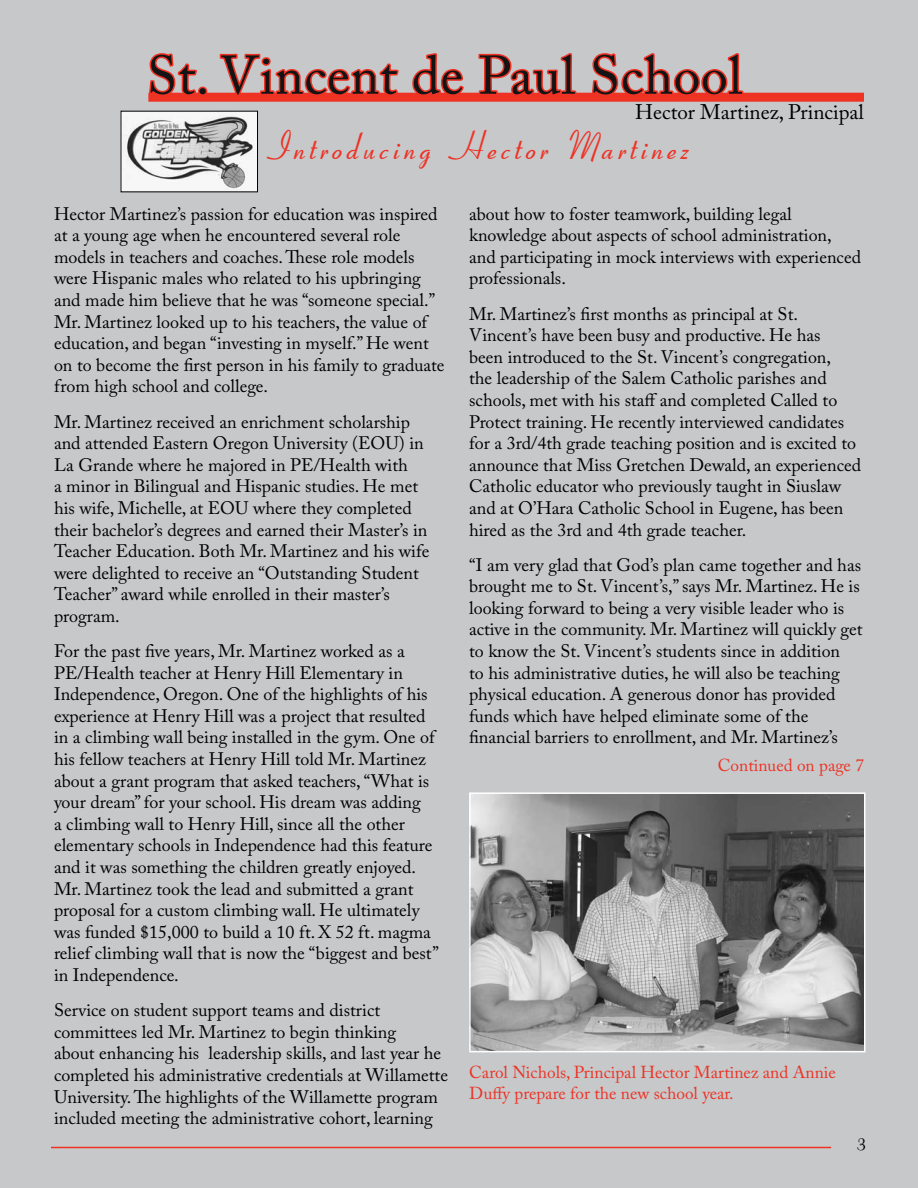
<style>
.page{position:relative;width:918px;height:1188px;background:#c6c8ca}
.page>*{position:absolute;margin:0;border:0;box-sizing:border-box;transform-origin:0 0}
.t1{font:54px "Adobe Caslon Pro";letter-spacing:.01em;color:#141414}
.t2{font:39px "Coronet I";letter-spacing:.09em;color:#ee3224}
.t3{font:27px "Monterey BT";color:#000}
.t4{font:21px "Adobe Caslon Pro";color:#000}
.t5{font:18px/21.6px "Adobe Caslon Pro";color:#000}
.t6{font:17.25px/20.7px "Adobe Caslon Pro";color:#ee3224}
</style>
<div class="page">
<hr style="left:51px;top:1147px;width:780px;height:1px;background:#ee3224">
<div style="left:148px;top:93px;width:716px;height:9px;background:#ee3224"></div>
<svg style="left:148px;top:53px;width:51px;height:45px"></svg>
<div style="left:198px;top:87px;width:9px;height:9px;border:3px solid #ee3224;border-radius:50%"></div>
<svg style="left:218px;top:53px;width:182px;height:40px"></svg>
<svg style="left:411px;top:53px;width:55px;height:40px"></svg>
<svg style="left:477px;top:53px;width:101px;height:40px"></svg>
<svg style="left:591px;top:53px;width:154px;height:40px"></svg>
<img style="left:122px;top:113px;width:134px;height:77px">
<img style="left:472px;top:795px;width:391px;height:254px">
<div style="left:469px;top:792px;width:397px;height:260px;border:2px solid #fff"></div>
<h1 class="t1" style="left:147px;top:43px;width:597px">St. Vincent de Paul School</h1>
<p class="t4" style="left:635px;top:100px;width:230px">Hector Martinez, Principal</p>
<h2 class="t2" style="left:263px;top:122px;width:423px">Introducing Hector Martinez</h2>
<p class="t5" style="left:54px;top:203px;width:392px">Hector Martinez’s passion for education was inspired at a young age when he encountered several role models in teachers and coaches. These role models were Hispanic males who related to his upbringing and made him believe that he was “someone special.” Mr. Martinez looked up to his teachers, the value of education, and began “investing in myself.” He went on to become the first person in his family to graduate from high school and college.</p>
<p class="t5" style="left:54px;top:411px;width:377px">Mr. Martinez received an enrichment scholarship and attended Eastern Oregon University (EOU) in La Grande where he majored in PE/Health with<br>a minor in Bilingual and Hispanic studies. He met his wife, Michelle, at EOU where they completed their bachelor’s degrees and earned their Master’s in Teacher Education. Both Mr. Martinez and his wife were delighted to receive an “Outstanding Student Teacher” award while enrolled in their master’s program.</p>
<p class="t5" style="left:54px;top:640px;width:387px">For the past five years, Mr. Martinez worked as a PE/Health teacher at Henry Hill Elementary in Independence, Oregon. One of the highlights of his experience at Henry Hill was a project that resulted in a climbing wall being installed in the gym. One of his fellow teachers at Henry Hill told Mr. Martinez about a grant program that asked teachers, “What is your dream” for your school. His dream was adding<br>a climbing wall to Henry Hill, since all the other elementary schools in Independence had this feature and it was something the children greatly enjoyed.<br>Mr. Martinez took the lead and submitted a grant proposal for a custom climbing wall. He ultimately was funded $15,000 to build a 10 ft. X 52 ft. magma relief climbing wall that is now the “biggest and best” in Independence.</p>
<p class="t5" style="left:54px;top:999px;width:396px">Service on student support teams and district committees led Mr. Martinez to begin thinking<br>about enhancing his leadership skills, and last year he completed his administrative credentials at Willamette University. The highlights of the Willamette program included meeting the administrative cohort, learning</p>
<p class="t5" style="left:469px;top:203px;width:393px">about how to foster teamwork, building legal knowledge about aspects of school administration, and participating in mock interviews with experienced professionals.</p>
<p class="t5" style="left:469px;top:303px;width:394px">Mr. Martinez’s first months as principal at St.<br>Vincent’s have been busy and productive. He has<br>been introduced to the St. Vincent’s congregation,<br>the leadership of the Salem Catholic parishes and schools, met with his staff and completed Called to Protect training. He recently interviewed candidates for a 3rd/4th grade teaching position and is excited to announce that Miss Gretchen Dewald, an experienced Catholic educator who previously taught in Siuslaw and at O’Hara Catholic School in Eugene, has been hired as the 3rd and 4th grade teacher.</p>
<p class="t5" style="left:469px;top:554px;width:395px">“I am very glad that God’s plan came together and has brought me to St. Vincent’s,” says Mr. Martinez. He is looking forward to being a very visible leader who is active in the community. Mr. Martinez will quickly get to know the St. Vincent’s students since in addition<br>to his administrative duties, he will also be teaching physical education. A generous donor has provided funds which have helped eliminate some of the financial barriers to enrollment, and Mr. Martinez’s</p>
<p class="t6" style="left:718px;top:755px;width:148px">Continued on page 7</p>
<p class="t6" style="left:469px;top:1062px;width:368px">Carol Nichols, Principal Hector Martinez and Annie<br>Duffy prepare for the new school year.</p>
<h3 class="t3" style="left:857px;top:1126px;width:11px">3</h3>
</div>
